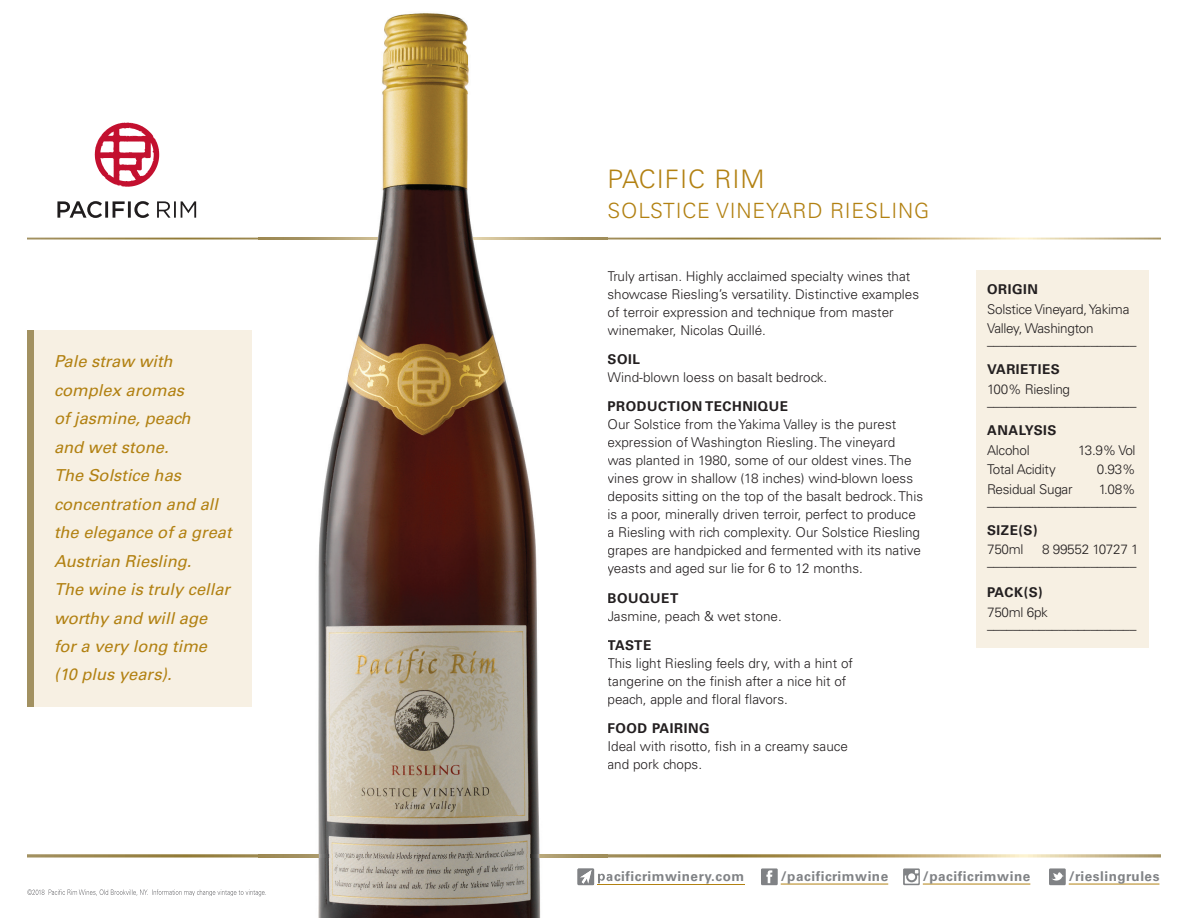
<style>
.page{position:relative;width:1188px;height:918px;background:#fff}
.page>*{position:absolute;margin:0;border:0;box-sizing:border-box;transform-origin:0 0}
.t1{font:300 25.5px "Univers";letter-spacing:.04em;color:#b28112}
.t2{font:300 21px "Univers";letter-spacing:.04em;color:#b28112}
.t3{font:italic 16.5px/28.5px "Univers";color:#b28112}
.t4{font:300 13.5px/18px "Univers";color:#231f20}
.t5{font:300 13.5px/12px "Univers";letter-spacing:-.02em;color:#231f20}
.t6{font:700 13.5px "Univers";letter-spacing:.04em;color:#231f20}
.t7{font:700 13.5px "Univers";letter-spacing:.04em;color:#808285}
</style>
<div class="page">
<svg style="left:27px;top:238px;width:1134px;height:2px;background:#c3b389"></svg>
<svg style="left:27px;top:854px;width:1134px;height:4px;background:#bead80"></svg>
<svg style="left:57px;top:201px;width:139px;height:17px"></svg>
<svg style="left:95px;top:123px;width:64px;height:64px"></svg>
<svg style="left:903px;top:868px;width:17px;height:17px"></svg>
<hr style="left:923px;top:884px;width:107px;height:1px;background:#b28112">
<hr style="left:1069px;top:884px;width:90px;height:1px;background:#b28112">
<svg style="left:1049px;top:868px;width:17px;height:17px"></svg>
<hr style="left:781px;top:884px;width:107px;height:1px;background:#b28112">
<svg style="left:761px;top:868px;width:17px;height:17px"></svg>
<hr style="left:597px;top:884px;width:147px;height:1px;background:#b28112">
<svg style="left:27px;top:889px;width:232px;height:7px"></svg>
<div style="left:976px;top:270px;width:173px;height:378px;background:#f7f0e3"></div>
<img style="left:259px;top:13px;width:349px;height:905px">
<img style="left:259px;top:238px;width:349px;height:2px">
<img style="left:259px;top:854px;width:349px;height:4px">
<svg style="left:594px;top:870px;width:14px;height:15px"></svg>
<img style="left:577px;top:868px;width:17px;height:17px">
<img style="left:580px;top:870px;width:12px;height:14px">
<svg style="left:259px;top:889px;width:7px;height:7px"></svg>
<div style="left:27px;top:330px;width:225px;height:377px;background:#f7f0e3"></div>
<div style="left:27px;top:330px;width:7px;height:377px;background:#a29161"></div>
<p class="t3" style="left:54px;top:347px;width:179px">Pale straw with complex aromas<br>of jasmine, peach<br>and wet stone.<br>The Solstice has concentration and all the elegance of a great<br>Austrian Riesling.<br>The wine is truly cellar worthy and will age for a very long time (10 plus years).</p>
<h1 class="t1" style="left:608px;top:163px;width:159px">PACIFIC RIM</h1>
<h2 class="t2" style="left:608px;top:198px;width:323px">SOLSTICE VINEYARD RIESLING</h2>
<p class="t4" style="left:608px;top:267px;width:313px">Truly artisan. Highly acclaimed specialty wines that showcase Riesling’s versatility. Distinctive examples of terroir expression and technique from master winemaker, Nicolas Quillé.</p>
<p class="t6" style="left:608px;top:351px;width:34px">SOIL</p>
<p class="t4" style="left:608px;top:368px;width:221px">Wind-blown loess on basalt bedrock.</p>
<p class="t6" style="left:608px;top:399px;width:182px">PRODUCTION TECHNIQUE</p>
<p class="t4" style="left:608px;top:416px;width:317px">Our Solstice from the Yakima Valley is the purest expression of Washington Riesling. The vineyard was planted in 1980, some of our oldest vines. The vines grow in shallow (18 inches) wind-blown loess deposits sitting on the top of the basalt bedrock. This is a poor, minerally driven terroir, perfect to produce a Riesling with rich complexity. Our Solstice Riesling grapes are handpicked and fermented with its native yeasts and aged sur lie for 6 to 12 months.</p>
<p class="t6" style="left:608px;top:590px;width:72px">BOUQUET</p>
<p class="t4" style="left:608px;top:607px;width:176px">Jasmine, peach &amp; wet stone.</p>
<p class="t6" style="left:608px;top:637px;width:45px">TASTE</p>
<p class="t4" style="left:608px;top:654px;width:247px">This light Riesling feels dry, with a hint of tangerine on the finish after a nice hit of peach, apple and floral flavors.</p>
<p class="t6" style="left:608px;top:720px;width:104px">FOOD PAIRING</p>
<p class="t4" style="left:608px;top:737px;width:242px">Ideal with risotto, fish in a creamy sauce and pork chops.</p>
<p class="t6" style="left:987px;top:282px;width:52px">ORIGIN</p>
<p class="t5" style="left:987px;top:299px;width:144px;line-height:19.5px">Solstice Vineyard, Yakima<br>Valley, Washington</p>
<p class="t4" style="left:987px;top:331px;width:151px">_______________________</p>
<p class="t6" style="left:987px;top:362px;width:74px">VARIETIES</p>
<p class="t5" style="left:987px;top:383px;width:151px">100% Riesling _______________________</p>
<p class="t6" style="left:987px;top:423px;width:71px">ANALYSIS</p>
<p class="t5" style="left:987px;top:444px;width:44px">Alcohol</p>
<p class="t4" style="left:1078px;top:441px;width:59px">13.9% Vol</p>
<p class="t5" style="left:987px;top:463px;width:70px">Total Acidity</p>
<p class="t4" style="left:1097px;top:460px;width:40px">0.93%</p>
<p class="t5" style="left:987px;top:483px;width:87px">Residual Sugar</p>
<p class="t4" style="left:987px;top:483px;width:151px;line-height:12px;text-align:right">1.08% _______________________</p>
<p class="t6" style="left:987px;top:522px;width:52px">SIZE(S)</p>
<p class="t4" style="left:987px;top:541px;width:38px">750ml</p>
<p class="t5" style="left:987px;top:544px;width:153px;text-align:right">8 99552 10727 1 _______________________</p>
<p class="t6" style="left:987px;top:585px;width:57px">PACK(S)</p>
<p class="t5" style="left:987px;top:606px;width:151px">750ml 6pk _______________________</p>
<p class="t7" style="left:597px;top:868px;width:149px">pacificrimwinery.com</p>
<p class="t7" style="left:781px;top:868px;width:109px">/pacificrimwine</p>
<p class="t7" style="left:923px;top:868px;width:109px">/pacificrimwine</p>
<p class="t7" style="left:1069px;top:868px;width:92px">/rieslingrules</p>
</div>
